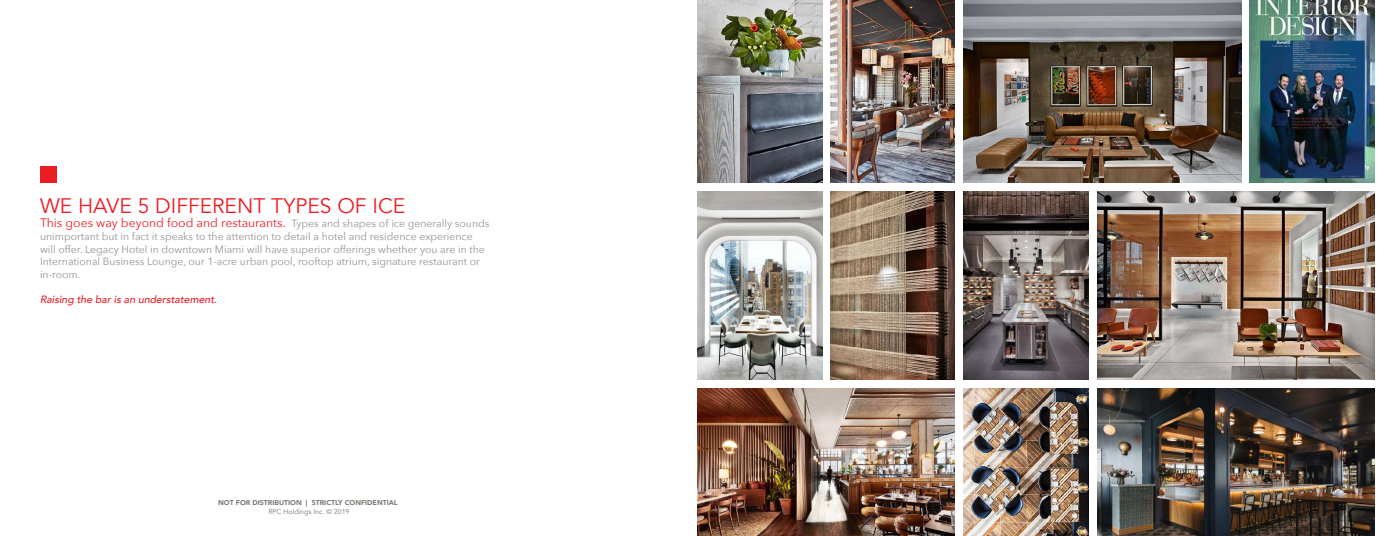
<style>
.page{position:relative;width:1386px;height:536px;background:#fff}
.page>*{position:absolute;margin:0;border:0;box-sizing:border-box;transform-origin:0 0}
.t1{font:21px "Avenir";color:#ed1d24}
.t2{font:12.25px "Avenir Next";color:#ed1d24}
.t3{font:10.5px/12.6px "Avenir Next";color:#949494}
.t4{font:italic 500 10.5px "Avenir";color:#ed1d24}
.t5{font:900 7px "Avenir";color:#7f7a75}
.t6{font:7px "Avenir";color:#7f7a75}
.s1{font-size:10.5px;color:#949494}
</style>
<div class="page">
<img style="left:698px;top:0;width:125px;height:183px">
<img style="left:830px;top:0;width:125px;height:183px">
<img style="left:1250px;top:0;width:125px;height:183px">
<img style="left:830px;top:192px;width:125px;height:187px">
<img style="left:698px;top:192px;width:125px;height:187px">
<img style="left:964px;top:192px;width:124px;height:187px">
<img style="left:964px;top:388px;width:124px;height:148px">
<img style="left:1097px;top:192px;width:278px;height:187px">
<img style="left:1097px;top:388px;width:278px;height:148px">
<img style="left:698px;top:388px;width:257px;height:148px">
<img style="left:964px;top:0;width:277px;height:183px">
<div style="left:40px;top:166px;width:17px;height:17px;background:#ed1d24"></div>
<h1 class="t1" style="left:40px;top:193px;width:367px">WE HAVE 5 DIFFERENT TYPES OF ICE</h1>
<p class="t2" style="left:40px;top:213px;width:451px">This goes way beyond food and restaurants. <span class="s1">Types and shapes of ice generally sounds</span></p>
<p class="t3" style="left:40px;top:229px;width:446px">unimportant but in fact it speaks to the attention to detail a hotel and residence experience will offer. Legacy Hotel in downtown Miami will have superior offerings whether you are in the International Business Lounge, our 1-acre urban pool, rooftop atrium, signature restaurant or in-room.</p>
<p class="t4" style="left:40px;top:293px;width:179px">Raising the bar is an understatement.</p>
<p class="t5" style="left:218px;top:496px;width:181px">NOT FOR DISTRIBUTION | STRICTLY CONFIDENTIAL</p>
<p class="t6" style="left:268px;top:507px;width:83px">RPC Holdings Inc. © 2019</p>
</div>
